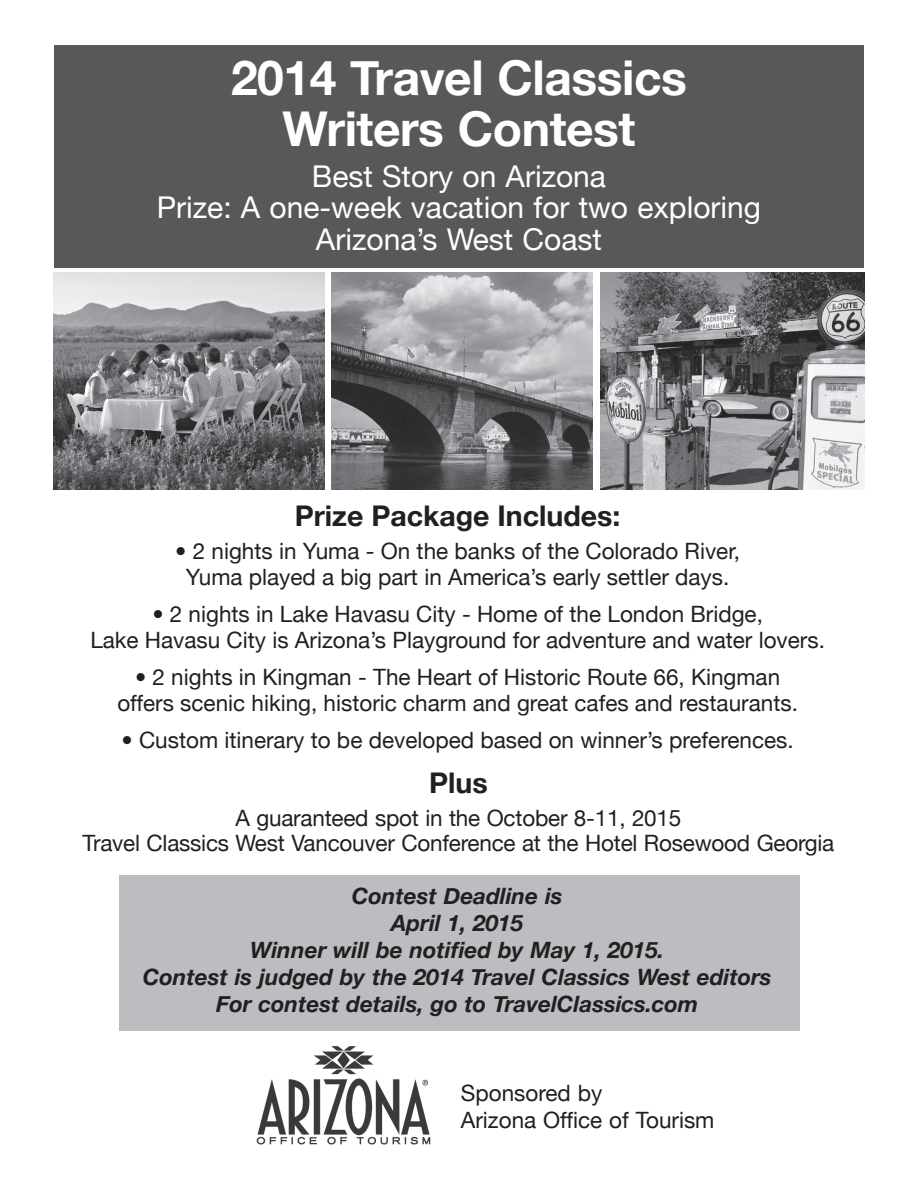
<style>
.page{position:relative;width:918px;height:1188px;background:#fff}
.page>*{position:absolute;margin:0;border:0;box-sizing:border-box;transform-origin:0 0}
.t1{font:700 48px/51px "Helvetica Neue";letter-spacing:-.01em;color:#fff;text-align:center}
.t2{font:30px/31.5px "Helvetica Neue";color:#fff;text-align:center}
.t3{font:700 28.5px "Helvetica Neue";color:#231f20}
.t4{font:22.5px/25.5px "Helvetica Neue";color:#231f20;text-align:center}
.t5{font:italic 700 22.5px/27px "Helvetica Neue";color:#231f20;text-align:center}
</style>
<div class="page">
<div style="left:119px;top:875px;width:680px;height:156px;background:#bcbdc0"></div>
<div style="left:54px;top:45px;width:810px;height:222px;background:#57585a"></div>
<img style="left:331px;top:272px;width:262px;height:218px">
<img style="left:54px;top:272px;width:270px;height:218px">
<img style="left:601px;top:272px;width:264px;height:218px">
<img style="left:256px;top:1046px;width:175px;height:99px">
<h1 class="t1" style="left:231px;top:51px;width:457px">2014 Travel Classics<br>Writers Contest</h1>
<h2 class="t2" style="left:157px;top:160px;width:606px">Best Story on Arizona<br>Prize: A one-week vacation for two exploring<br>Arizona’s West Coast</h2>
<p class="t3" style="left:295px;top:499px;width:327px">Prize Package Includes:</p>
<p class="t4" style="left:175px;top:538px;width:566px">• 2 nights in Yuma - On the banks of the Colorado River,<br>Yuma played a big part in America’s early settler days.</p>
<p class="t4" style="left:90px;top:601px;width:736px">• 2 nights in Lake Havasu City - Home of the London Bridge,<br>Lake Havasu City is Arizona’s Playground for adventure and water lovers.</p>
<p class="t4" style="left:117px;top:664px;width:682px">• 2 nights in Kingman - The Heart of Historic Route 66, Kingman offers scenic hiking, historic charm and great cafes and restaurants.</p>
<p class="t4" style="left:122px;top:727px;width:674px">• Custom itinerary to be developed based on winner’s preferences.</p>
<p class="t3" style="left:429px;top:765px;width:60px">Plus</p>
<p class="t4" style="left:83px;top:805px;width:753px">A guaranteed spot in the October 8-11, 2015<br>Travel Classics West Vancouver Conference at the Hotel Rosewood Georgia</p>
<p class="t5" style="left:143px;top:882px;width:630px">Contest Deadline is<br>April 1, 2015<br>Winner will be notified by May 1, 2015.<br>Contest is judged by the 2014 Travel Classics West editors For contest details, go to TravelClassics.com</p>
<p class="t4" style="left:461px;top:1079px;width:255px;line-height:27px;text-align:left">Sponsored by<br>Arizona Office of Tourism</p>
</div>
